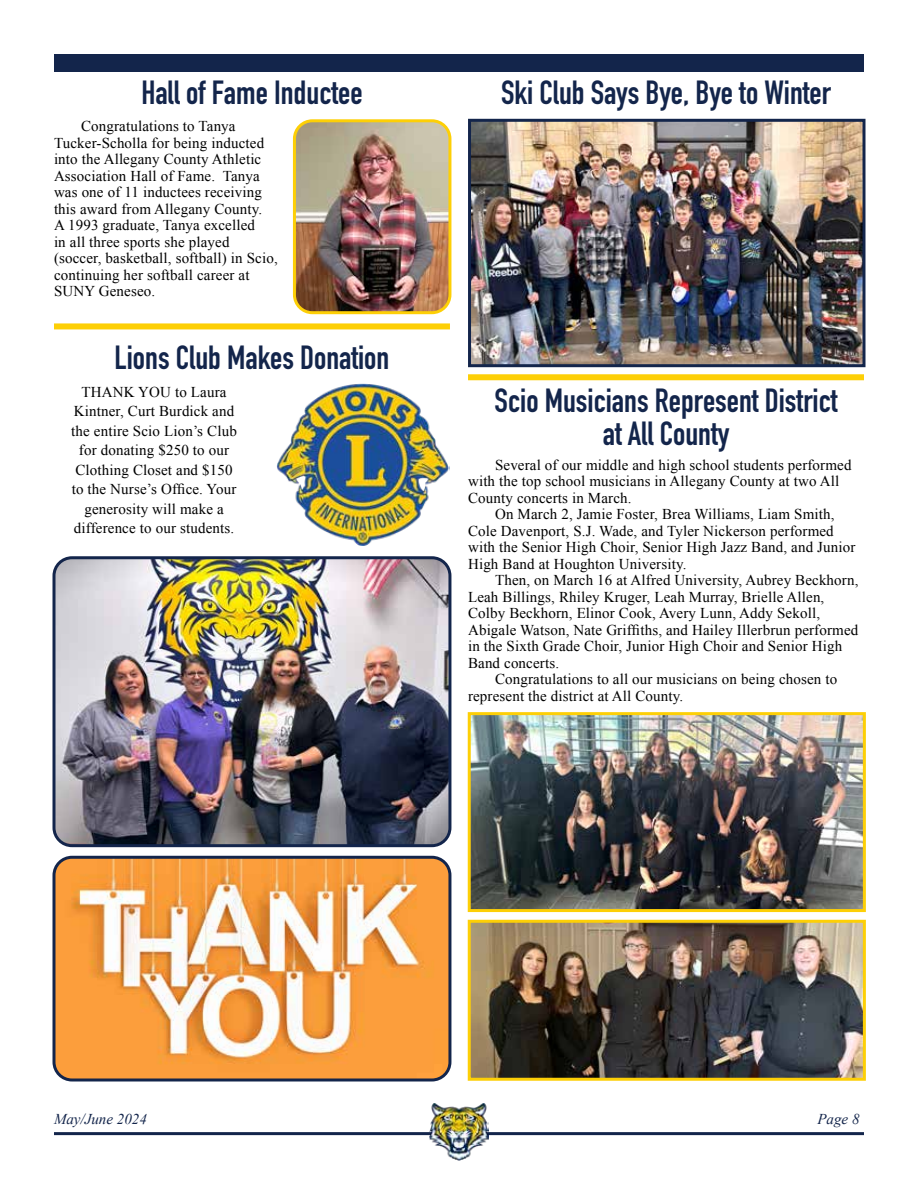
<style>
.page{position:relative;width:918px;height:1188px;background:#fff}
.page>*{position:absolute;margin:0;border:0;box-sizing:border-box;transform-origin:0 0}
.t1{font:700 33px/33px "DIN Condensed";color:#13254b;text-align:center}
.t2{font:15px/16.5px "Times New Roman";letter-spacing:.01em;color:#000}
.t3{font:italic 15px "Times New Roman";color:#13254b}
</style>
<div class="page">
<div style="left:54px;top:54px;width:810px;height:18px;background:#13254b"></div>
<hr style="left:54px;top:1132px;width:810px;height:3px;background:#13254b">
<img style="left:430px;top:1103px;width:58px;height:57px">
<img style="left:472px;top:123px;width:390px;height:240px">
<div style="left:468px;top:119px;width:398px;height:248px;border:3px solid #13254b"></div>
<div style="left:468px;top:374px;width:396px;height:6px;background:#fdcf06"></div>
<div style="left:54px;top:323px;width:396px;height:6px;background:#fdcf06"></div>
<img style="left:472px;top:924px;width:390px;height:153px">
<div style="left:468px;top:920px;width:398px;height:161px;border:3px solid #fdcf06"></div>
<img style="left:472px;top:716px;width:390px;height:192px">
<div style="left:468px;top:712px;width:398px;height:200px;border:3px solid #fdcf06"></div>
<img style="left:297px;top:123px;width:153px;height:190px">
<div style="left:293px;top:119px;width:158px;height:195px;border:3px solid #fdcf06;border-radius:18px"></div>
<img style="left:56px;top:560px;width:394px;height:286px">
<div style="left:52px;top:556px;width:399px;height:291px;border:3px solid #13254b;border-radius:18px"></div>
<img style="left:276px;top:383px;width:174px;height:163px">
<img style="left:56px;top:857px;width:394px;height:221px">
<div style="left:52px;top:856px;width:399px;height:226px;border:3px solid #13254b;border-radius:18px"></div>
<h1 class="t1" style="left:141px;top:76px;width:223px">Hall of Fame Inductee</h1>
<h1 class="t1" style="left:501px;top:76px;width:331px">Ski Club Says Bye, Bye to Winter</h1>
<p class="t2" style="left:54px;top:118px;width:225px;text-indent:27px">Congratulations to Tanya<br>Tucker-Scholla for being inducted into the Allegany County Athletic<br>Association Hall of Fame. Tanya was one of 11 inductees receiving this award from Allegany County.<br>A 1993 graduate, Tanya excelled<br>in all three sports she played (soccer, basketball, softball) in Scio, continuing her softball career at<br>SUNY Geneseo.</p>
<h1 class="t1" style="left:115px;top:340px;width:276px">Lions Club Makes Donation</h1>
<p class="t2" style="left:71px;top:382px;width:167px;line-height:19.5px;text-align:center">THANK YOU to Laura<br>Kintner, Curt Burdick and the entire Scio Lion’s Club for donating $250 to our<br>Clothing Closet and $150 to the Nurse’s Office. Your generosity will make a difference to our students.</p>
<h1 class="t1" style="left:495px;top:384px;width:345px">Scio Musicians Represent District at All County</h1>
<p class="t2" style="left:468px;top:456px;width:385px;text-indent:27px">Several of our middle and high school students performed with the top school musicians in Allegany County at two All<br>County concerts in March.</p>
<p class="t2" style="left:468px;top:506px;width:389px;text-indent:27px">On March 2, Jamie Foster, Brea Williams, Liam Smith, Cole Davenport, S.J. Wade, and Tyler Nickerson performed with the Senior High Choir, Senior High Jazz Band, and Junior High Band at Houghton University.</p>
<p class="t2" style="left:468px;top:572px;width:392px;text-indent:27px">Then, on March 16 at Alfred University, Aubrey Beckhorn, Leah Billings, Rhiley Kruger, Leah Murray, Brielle Allen, Colby Beckhorn, Elinor Cook, Avery Lunn, Addy Sekoll, Abigale Watson, Nate Griffiths, and Hailey Illerbrun performed in the Sixth Grade Choir, Junior High Choir and Senior High Band concerts.</p>
<p class="t2" style="left:468px;top:671px;width:371px;text-indent:27px">Congratulations to all our musicians on being chosen to represent the district at All County.</p>
<p class="t3" style="left:54px;top:1109px;width:94px">May/June 2024</p>
<p class="t3" style="left:817px;top:1109px;width:44px">Page 8</p>
</div>
